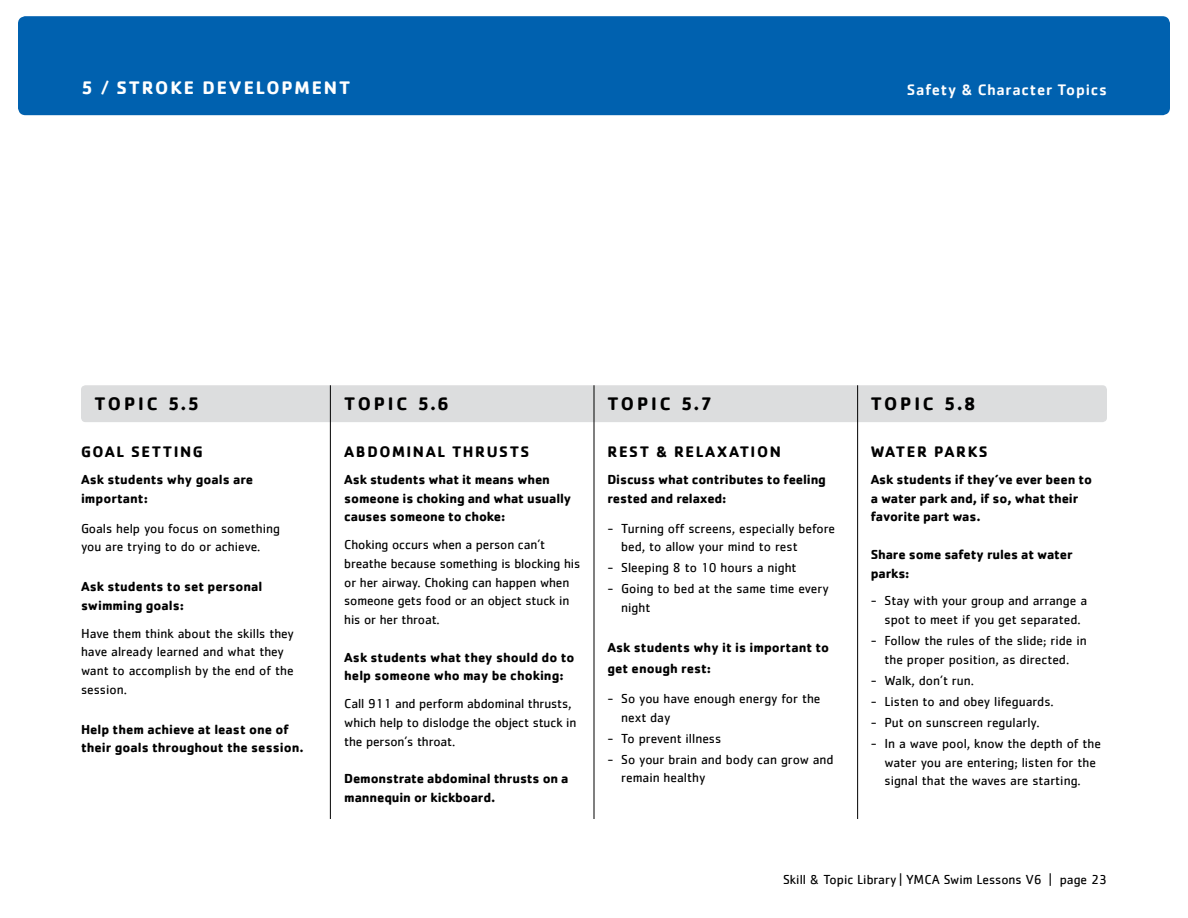
<style>
.page{position:relative;width:1188px;height:918px;background:#fff}
.page>*{position:absolute;margin:0;border:0;box-sizing:border-box;transform-origin:0 0}
.t1{font:700 18.75px "Cachet";letter-spacing:.15em;color:#000}
.t2{font:700 18.75px "Cachet";letter-spacing:.1em;color:#fff}
.t3{font:700 15.75px "Cachet";letter-spacing:.1em;color:#000}
.t4{font:500 15.75px "Cachet";letter-spacing:.05em;color:#fff}
.t5{font:13.5px/18.8px "Cachet";color:#000}
.t6{font:700 13.5px/18.8px "Cachet";letter-spacing:-.01em;color:#000}
.s1{font-weight:500}
</style>
<div class="page">
<div style="left:18px;top:16px;width:1152px;height:99px;background:#0061af;border-radius:8px"></div>
<div style="left:81px;top:385px;width:1026px;height:37px;background:#dcddde;border-radius:4px"></div>
<hr style="left:857px;top:385px;width:1px;height:434px;background:#000">
<hr style="left:594px;top:385px;width:1px;height:434px;background:#000">
<hr style="left:330px;top:385px;width:1px;height:434px;background:#000">
<h1 class="t2" style="left:81px;top:76px;width:271px">5 <span class="s1">/</span> STROKE DEVELOPMENT</h1>
<p class="t4" style="left:907px;top:80px;width:202px">Safety &amp; Character Topics</p>
<h1 class="t1" style="left:94px;top:392px;width:106px">TOPIC 5.5</h1>
<h1 class="t1" style="left:344px;top:392px;width:106px">TOPIC 5.6</h1>
<h1 class="t1" style="left:608px;top:392px;width:106px">TOPIC 5.7</h1>
<h1 class="t1" style="left:871px;top:392px;width:106px">TOPIC 5.8</h1>
<p class="t3" style="left:81px;top:441px;width:23px">Goal</p>
<p class="t3" style="left:131px;top:441px;width:22px">Setting</p>
<p class="t6" style="left:81px;top:469px;width:174px">Ask students why goals are important:</p>
<p class="t5" style="left:81px;top:518px;width:201px">Goals help you focus on something you are trying to do or achieve.</p>
<p class="t6" style="left:81px;top:577px;width:183px">Ask students to set personal swimming goals:</p>
<p class="t5" style="left:81px;top:623px;width:215px">Have them think about the skills they have already learned and what they want to accomplish by the end of the session.</p>
<p class="t6" style="left:81px;top:719px;width:224px">Help them achieve at least one of their goals throughout the session.</p>
<p class="t3" style="left:344px;top:441px;width:24px">Abdominal</p>
<p class="t3" style="left:452px;top:441px;width:23px">Thrusts</p>
<p class="t6" style="left:344px;top:469px;width:229px">Ask students what it means when someone is choking and what usually causes someone to choke:</p>
<p class="t5" style="left:344px;top:535px;width:237px">Choking occurs when a person can’t breathe because something is blocking his or her airway. Choking can happen when someone gets food or an object stuck in his or her throat.</p>
<p class="t6" style="left:344px;top:647px;width:232px">Ask students what they should do to help someone who may be choking:</p>
<p class="t5" style="left:344px;top:694px;width:234px">Call 911 and perform abdominal thrusts, which help to dislodge the object stuck in the person’s throat.</p>
<p class="t6" style="left:344px;top:769px;width:226px">Demonstrate abdominal thrusts on a mannequin or kickboard.</p>
<p class="t3" style="left:608px;top:441px;width:23px">Rest</p>
<p class="t3" style="left:656px;top:441px;width:41px">&amp; Relaxation</p>
<p class="t6" style="left:608px;top:469px;width:220px">Discuss what contributes to feeling rested and relaxed:</p>
<p class="t5" style="left:621px;top:518px;width:215px;text-indent:-14px">- Turning off screens, especially before bed, to allow your mind to rest</p>
<p class="t5" style="left:608px;top:558px;width:191px">- Sleeping 8 to 10 hours a night</p>
<p class="t5" style="left:621px;top:579px;width:209px;text-indent:-14px">- Going to bed at the same time every night</p>
<p class="t6" style="left:608px;top:636px;width:223px;line-height:21px">Ask students why it is important to get enough rest:</p>
<p class="t5" style="left:621px;top:689px;width:201px;text-indent:-14px">- So you have enough energy for the next day</p>
<p class="t5" style="left:608px;top:728px;width:115px">- To prevent illness</p>
<p class="t5" style="left:621px;top:749px;width:214px;text-indent:-14px">- So your brain and body can grow and remain healthy</p>
<p class="t3" style="left:871px;top:441px;width:26px">Water</p>
<p class="t3" style="left:934px;top:441px;width:22px">Parks</p>
<p class="t6" style="left:871px;top:469px;width:223px">Ask students if they’ve ever been to a water park and, if so, what their favorite part was.</p>
<p class="t6" style="left:871px;top:544px;width:204px">Share some safety rules at water parks:</p>
<p class="t5" style="left:871px;top:591px;width:218px;text-align:center">- Stay with your group and arrange a spot to meet if you get separated.</p>
<p class="t5" style="left:871px;top:631px;width:217px;text-align:center">- Follow the rules of the slide; ride in the proper position, as directed.</p>
<p class="t5" style="left:871px;top:671px;width:105px">- Walk, don’t run.</p>
<p class="t5" style="left:871px;top:692px;width:184px">- Listen to and obey lifeguards.</p>
<p class="t5" style="left:871px;top:713px;width:170px">- Put on sunscreen regularly.</p>
<p class="t5" style="left:885px;top:734px;width:218px;text-indent:-14px">- In a wave pool, know the depth of the water you are entering; listen for the signal that the waves are starting.</p>
<p class="t5" style="left:783px;top:870px;width:325px">Skill &amp; Topic Library | YMCA Swim Lessons V6 | page 23</p>
</div>
